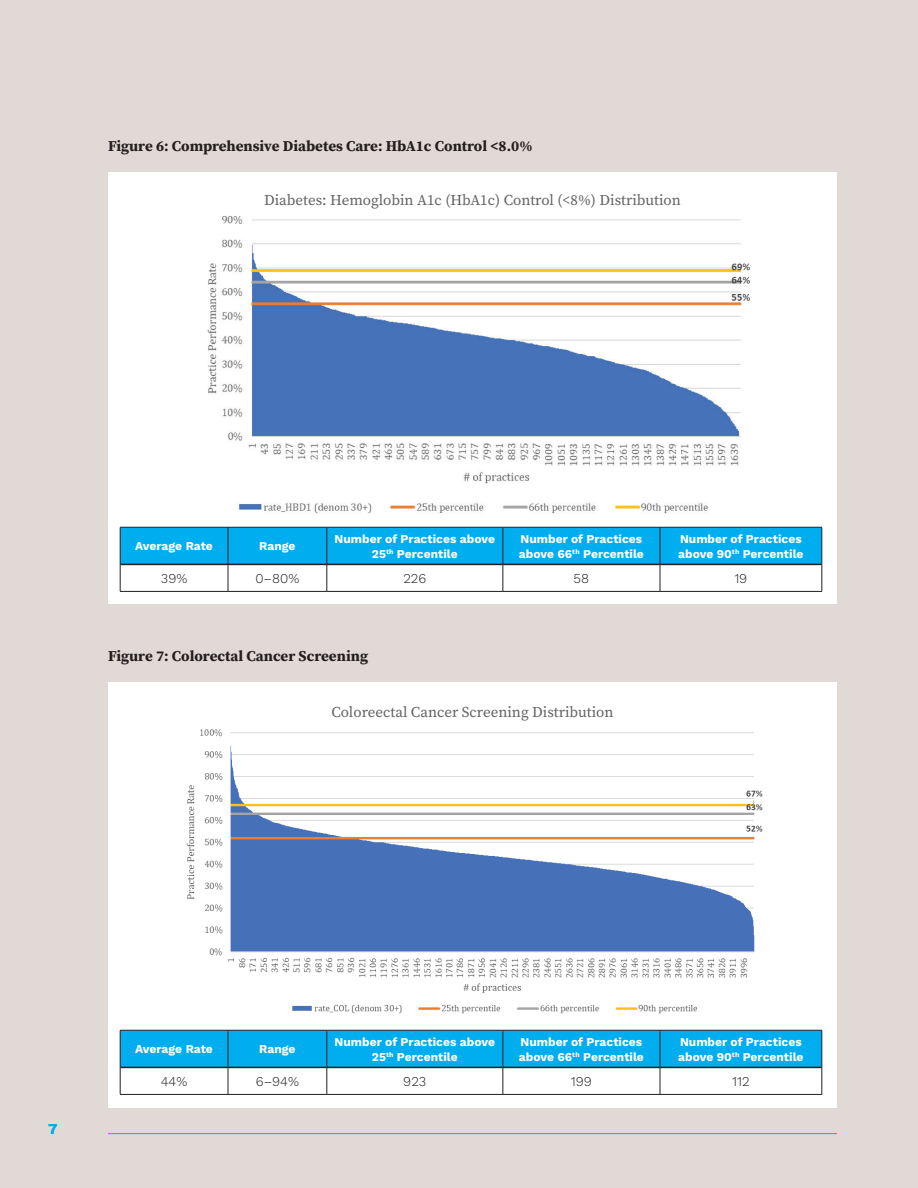
<style>
.page{position:relative;width:918px;height:1188px;background:#e0d9d5}
.page>*{position:absolute;margin:0;border:0;box-sizing:border-box;transform-origin:0 0}
.t1{font:15px "Source Serif Pro";color:#636366}
.t2{font:700 15px "Source Serif Pro";color:#231f20}
.t3{font:700 15px "Work Sans";color:#00aeef}
.t4{font:300 13.5px "Work Sans";color:#231f20}
.t5{font:700 12px/14.4px "Work Sans";color:#fff}
</style>
<div class="page">
<hr style="left:108px;top:1133px;width:729px;height:1px;background:#00aeef">
<div style="left:108px;top:172px;width:729px;height:432px;background:#fff"></div>
<div style="left:108px;top:683px;width:729px;height:425px;background:#fff"></div>
<hr style="left:228px;top:591px;width:99px;height:1px;background:#231f20">
<hr style="left:327px;top:591px;width:176px;height:1px;background:#231f20">
<hr style="left:503px;top:591px;width:157px;height:1px;background:#231f20">
<hr style="left:660px;top:591px;width:162px;height:1px;background:#231f20">
<hr style="left:120px;top:591px;width:108px;height:1px;background:#231f20">
<svg style="left:120px;top:527px;width:703px;height:64px"></svg>
<hr style="left:120px;top:527px;width:108px;height:1px;background:#231f20">
<hr style="left:228px;top:527px;width:99px;height:1px;background:#231f20">
<hr style="left:327px;top:527px;width:176px;height:1px;background:#231f20">
<hr style="left:503px;top:527px;width:157px;height:1px;background:#231f20">
<hr style="left:660px;top:527px;width:162px;height:1px;background:#231f20">
<hr style="left:228px;top:1094px;width:99px;height:1px;background:#231f20">
<hr style="left:327px;top:1094px;width:176px;height:1px;background:#231f20">
<hr style="left:503px;top:1094px;width:157px;height:1px;background:#231f20">
<hr style="left:660px;top:1094px;width:162px;height:1px;background:#231f20">
<hr style="left:120px;top:1094px;width:108px;height:1px;background:#231f20">
<svg style="left:120px;top:1030px;width:703px;height:64px"></svg>
<hr style="left:120px;top:1030px;width:108px;height:1px;background:#231f20">
<hr style="left:228px;top:1030px;width:99px;height:1px;background:#231f20">
<hr style="left:327px;top:1030px;width:176px;height:1px;background:#231f20">
<hr style="left:503px;top:1030px;width:157px;height:1px;background:#231f20">
<hr style="left:660px;top:1030px;width:162px;height:1px;background:#231f20">
<img style="left:207px;top:216px;width:543px;height:298px">
<img style="left:186px;top:729px;width:577px;height:285px">
<p class="t2" style="left:108px;top:135px;width:426px">Figure 6: Comprehensive Diabetes Care: HbA1c Control &lt;8.0%</p>
<p class="t1" style="left:264px;top:190px;width:418px">Diabetes: Hemoglobin A1c (HbA1c) Control (&lt;8%) Distribution</p>
<p class="t5" style="left:135px;top:540px;width:79px">Average Rate</p>
<p class="t5" style="left:259px;top:540px;width:38px">Range</p>
<p class="t5" style="left:335px;top:533px;width:162px;text-align:center">Number of Practices above<br>25<sup>th</sup> Percentile</p>
<p class="t5" style="left:519px;top:533px;width:127px">Number of Practices above 66<sup>th</sup> Percentile</p>
<p class="t5" style="left:678px;top:533px;width:127px">Number of Practices above 90<sup>th</sup> Percentile</p>
<p class="t4" style="left:161px;top:570px;width:28px">39%</p>
<p class="t4" style="left:255px;top:570px;width:45px">0–80%</p>
<p class="t4" style="left:403px;top:570px;width:24px">226</p>
<p class="t4" style="left:574px;top:570px;width:17px">58</p>
<p class="t4" style="left:734px;top:570px;width:14px">19</p>
<p class="t2" style="left:108px;top:646px;width:262px">Figure 7: Colorectal Cancer Screening</p>
<p class="t1" style="left:331px;top:702px;width:284px">Coloreectal Cancer Screening Distribution</p>
<p class="t3" style="left:48px;top:1120px;width:11px">7</p>
<p class="t5" style="left:135px;top:1043px;width:79px">Average Rate</p>
<p class="t5" style="left:259px;top:1043px;width:38px">Range</p>
<p class="t5" style="left:335px;top:1036px;width:162px;text-align:center">Number of Practices above<br>25<sup>th</sup> Percentile</p>
<p class="t5" style="left:519px;top:1036px;width:127px">Number of Practices above 66<sup>th</sup> Percentile</p>
<p class="t5" style="left:678px;top:1036px;width:127px">Number of Practices above 90<sup>th</sup> Percentile</p>
<p class="t4" style="left:161px;top:1074px;width:28px">44%</p>
<p class="t4" style="left:256px;top:1074px;width:45px">6–94%</p>
<p class="t4" style="left:403px;top:1074px;width:25px">923</p>
<p class="t4" style="left:571px;top:1074px;width:23px">199</p>
<p class="t4" style="left:732px;top:1074px;width:19px">112</p>
</div>
